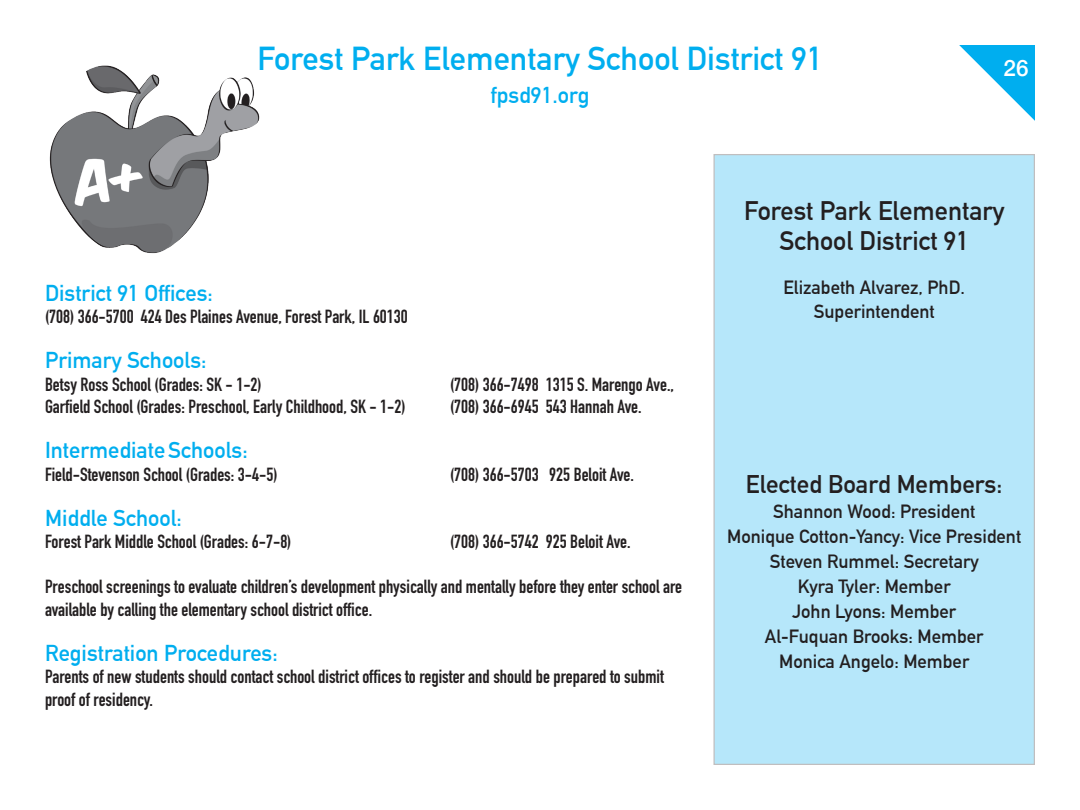
<style>
.page{position:relative;width:1080px;height:810px;background:#fff}
.page>*{position:absolute;margin:0;border:0;box-sizing:border-box;transform-origin:0 0}
.t1{font:700 32.5px "DIN Alternate";color:#00aeef}
.t2{font:700 26.25px/30px "DIN Alternate";color:#231f20;text-align:center}
.t3{font:700 25px "DIN Alternate";color:#231f20}
.t4{font:700 22.5px "DIN Alternate";color:#00aeef}
.t5{font:500 22.5px "Helvetica Neue";color:#fff}
.t6{font:700 18.75px/22.5px "DIN Condensed";color:#231f20}
.t7{font:700 18.75px "DIN Alternate";color:#231f20}
</style>
<div class="page">
<div style="left:714px;top:155px;width:320px;height:609px;background:#b6e7fa"></div>
<svg style="left:959px;top:45px;width:76px;height:76px"></svg>
<img style="left:49px;top:65px;width:211px;height:189px">
<p class="t1" style="left:257px;top:34px;width:567px">Forest Park Elementary School District 91</p>
<p class="t4" style="left:490px;top:78px;width:101px">fpsd91.org</p>
<p class="t5" style="left:1004px;top:50px;width:27px">26</p>
<p class="t4" style="left:45px;top:276px;width:170px">District 91 Offices:</p>
<p class="t6" style="left:45px;top:305px;width:364px">(708) 366-5700 424 Des Plaines Avenue, Forest Park, IL 60130</p>
<p class="t4" style="left:45px;top:343px;width:163px">Primary Schools:</p>
<p class="t6" style="left:45px;top:373px;width:218px">Betsy Ross School (Grades: SK - 1-2)</p>
<p class="t6" style="left:450px;top:373px;width:226px">(708) 366-7498 1315 S. Marengo Ave.,</p>
<p class="t6" style="left:45px;top:395px;width:362px">Garfield School (Grades: Preschool, Early Childhood, SK - 1-2)</p>
<p class="t6" style="left:450px;top:395px;width:193px">(708) 366-6945 543 Hannah Ave.</p>
<p class="t4" style="left:45px;top:433px;width:204px">IntermediateSchools:</p>
<p class="t6" style="left:45px;top:463px;width:234px">Field-Stevenson School (Grades: 3-4-5)</p>
<p class="t6" style="left:450px;top:463px;width:186px">(708) 366-5703 925 Beloit Ave.</p>
<p class="t4" style="left:45px;top:501px;width:138px">Middle School:</p>
<p class="t6" style="left:45px;top:530px;width:248px">Forest Park Middle School (Grades: 6-7-8)</p>
<p class="t6" style="left:450px;top:530px;width:182px">(708) 366-5742 925 Beloit Ave.</p>
<p class="t6" style="left:45px;top:575px;width:639px">Preschool screenings to evaluate children’s development physically and mentally before they enter school are available by calling the elementary school district office.</p>
<p class="t4" style="left:45px;top:636px;width:234px">Registration Procedures:</p>
<p class="t6" style="left:45px;top:665px;width:620px">Parents of new students should contact school district offices to register and should be prepared to submit proof of residency.</p>
<p class="t2" style="left:744px;top:194px;width:262px">Forest Park Elementary<br>School District 91</p>
<p class="t7" style="left:784px;top:273px;width:183px">Elizabeth Alvarez, PhD.</p>
<p class="t7" style="left:814px;top:297px;width:122px">Superintendent</p>
<p class="t3" style="left:746px;top:465px;width:258px">Elected Board Members:</p>
<p class="t7" style="left:773px;top:497px;width:204px">Shannon Wood: President</p>
<p class="t7" style="left:727px;top:522px;width:295px">Monique Cotton-Yancy: Vice President</p>
<p class="t7" style="left:770px;top:547px;width:211px">Steven Rummel: Secretary</p>
<p class="t7" style="left:798px;top:572px;width:154px">Kyra Tyler: Member</p>
<p class="t7" style="left:792px;top:597px;width:166px">John Lyons: Member</p>
<p class="t7" style="left:765px;top:622px;width:220px">Al-Fuquan Brooks: Member</p>
<p class="t7" style="left:779px;top:647px;width:192px">Monica Angelo: Member</p>
</div>
